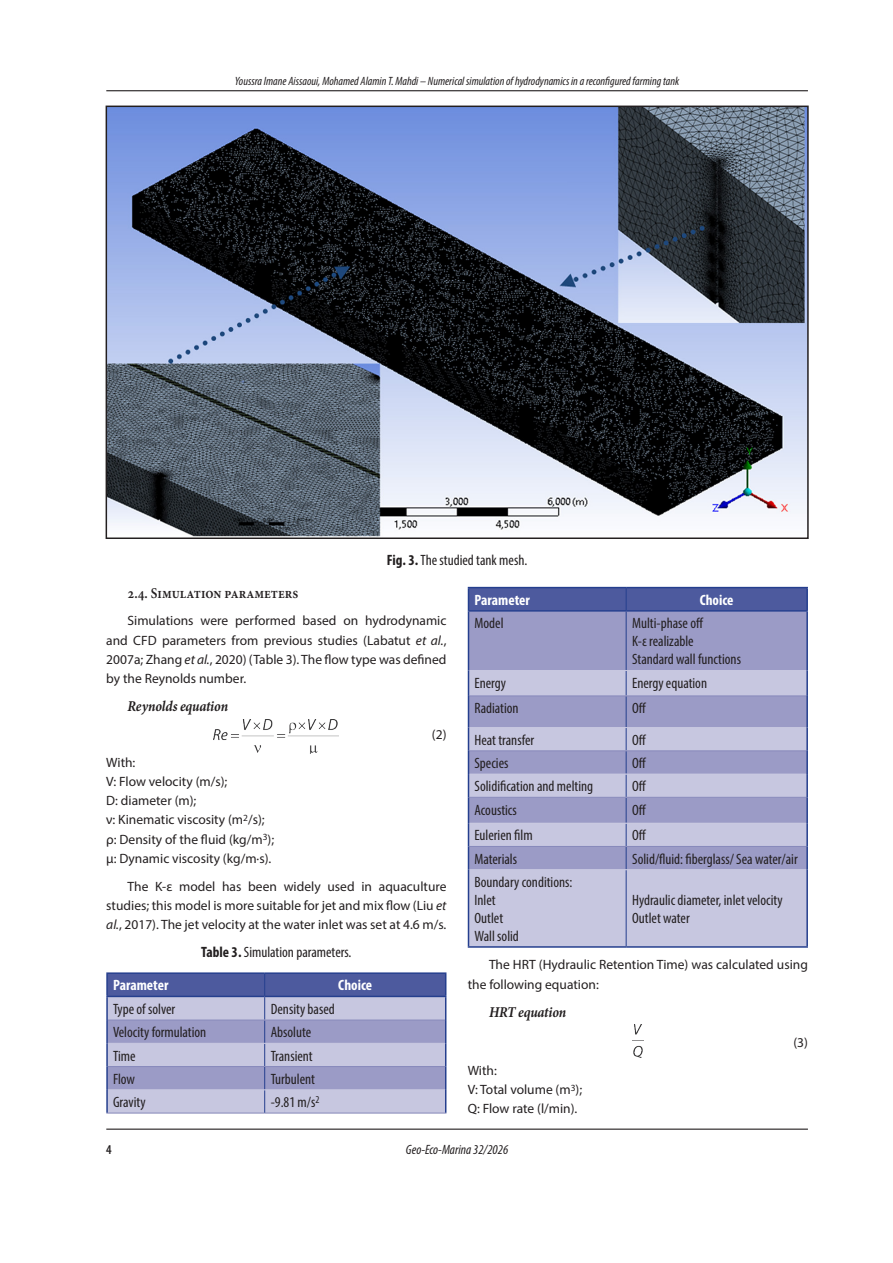
<style>
.page{position:relative;width:893px;height:1263px;background:#fff}
.page>*{position:absolute;margin:0;border:0;box-sizing:border-box;transform-origin:0 0}
.t1{font:condensed 15px/18px "Myriad Pro";color:#231f20}
.t2{font:700 condensed 15px "Myriad Pro";color:#fff}
.t3{font:italic 700 15px "Minion Pro";letter-spacing:-.01em;color:#231f20;scale:.9 1}
.t4{font:600 15px "Minion Pro";color:#231f20;scale:.9 1}
.t5{font:13.5px/19.2px "Myriad Pro";color:#231f20}
.t6{font:italic condensed 13.5px "Myriad Pro";color:#231f20}
.t7{font:600 condensed 13.5px "Myriad Pro";color:#231f20}
.t8{font:italic condensed 12px "Myriad Pro";color:#231f20}
.s1{font-weight:700}
.s2{font-style:italic}
</style>
<div class="page">
<hr style="left:106px;top:1128px;width:702px;height:2px;background:#231f20">
<hr style="left:106px;top:90px;width:702px;height:1px;background:#231f20">
<img style="left:214px;top:719px;width:125px;height:35px">
<hr style="left:106px;top:1113px;width:159px;height:1px;background:#8688ba">
<hr style="left:265px;top:1113px;width:181px;height:1px;background:#8688ba">
<hr style="left:106px;top:997px;width:2px;height:23px;background:#253f8e">
<hr style="left:106px;top:1020px;width:2px;height:23px;background:#253f8e">
<hr style="left:106px;top:1043px;width:2px;height:23px;background:#253f8e">
<hr style="left:106px;top:1066px;width:2px;height:24px;background:#253f8e">
<hr style="left:106px;top:1090px;width:2px;height:23px;background:#253f8e">
<hr style="left:106px;top:972px;width:159px;height:2px;background:#253f8e">
<hr style="left:106px;top:974px;width:2px;height:22px;background:#253f8e">
<hr style="left:265px;top:972px;width:181px;height:2px;background:#253f8e">
<svg style="left:107px;top:973px;width:339px;height:140px;background:#a2a4cb"></svg>
<hr style="left:106px;top:996px;width:159px;height:1px;background:#253f8e">
<hr style="left:265px;top:996px;width:181px;height:1px;background:#253f8e">
<div style="left:469px;top:612px;width:337px;height:58px;background:#9b9bc6"></div>
<svg style="left:469px;top:671px;width:337px;height:275px;background:#b5b5d5"></svg>
<hr style="left:626px;top:612px;width:1px;height:58px;background:#253f8e">
<svg style="left:626px;top:671px;width:1px;height:24px"></svg>
<hr style="left:626px;top:696px;width:1px;height:31px;background:#253f8e">
<svg style="left:626px;top:728px;width:1px;height:141px"></svg>
<hr style="left:626px;top:870px;width:1px;height:76px;background:#253f8e">
<hr style="left:469px;top:670px;width:157px;height:1px;background:#c7c7e0">
<hr style="left:626px;top:670px;width:180px;height:1px;background:#c7c7e0">
<hr style="left:469px;top:727px;width:157px;height:1px;background:#c7c7e0">
<hr style="left:626px;top:727px;width:180px;height:1px;background:#c7c7e0">
<hr style="left:469px;top:774px;width:157px;height:1px;background:#c7c7e0">
<hr style="left:626px;top:774px;width:180px;height:1px;background:#c7c7e0">
<hr style="left:469px;top:823px;width:157px;height:1px;background:#c7c7e0">
<hr style="left:626px;top:823px;width:180px;height:1px;background:#c7c7e0">
<hr style="left:469px;top:869px;width:157px;height:1px;background:#c7c7e0">
<hr style="left:626px;top:869px;width:180px;height:1px;background:#c7c7e0">
<hr style="left:469px;top:695px;width:157px;height:1px;background:#8688ba">
<hr style="left:626px;top:695px;width:180px;height:1px;background:#8688ba">
<hr style="left:469px;top:750px;width:157px;height:1px;background:#8688ba">
<hr style="left:626px;top:750px;width:180px;height:1px;background:#8688ba">
<hr style="left:469px;top:797px;width:157px;height:1px;background:#8688ba">
<hr style="left:626px;top:797px;width:180px;height:1px;background:#8688ba">
<hr style="left:469px;top:846px;width:157px;height:1px;background:#8688ba">
<hr style="left:626px;top:846px;width:180px;height:1px;background:#8688ba">
<hr style="left:468px;top:612px;width:1px;height:58px;background:#253f8e">
<hr style="left:806px;top:612px;width:2px;height:58px;background:#253f8e">
<svg style="left:468px;top:670px;width:1px;height:26px"></svg>
<hr style="left:806px;top:670px;width:2px;height:26px;background:#253f8e">
<hr style="left:468px;top:696px;width:1px;height:31px;background:#253f8e">
<hr style="left:806px;top:696px;width:2px;height:31px;background:#253f8e">
<hr style="left:806px;top:727px;width:2px;height:24px;background:#253f8e">
<hr style="left:806px;top:751px;width:2px;height:23px;background:#253f8e">
<hr style="left:806px;top:774px;width:2px;height:23px;background:#253f8e">
<hr style="left:806px;top:797px;width:2px;height:26px;background:#253f8e">
<hr style="left:806px;top:823px;width:2px;height:23px;background:#253f8e">
<svg style="left:468px;top:727px;width:1px;height:143px"></svg>
<hr style="left:806px;top:846px;width:2px;height:24px;background:#253f8e">
<hr style="left:468px;top:870px;width:1px;height:76px;background:#253f8e">
<hr style="left:806px;top:870px;width:2px;height:76px;background:#253f8e">
<hr style="left:468px;top:946px;width:158px;height:2px;background:#253f8e">
<hr style="left:626px;top:946px;width:182px;height:2px;background:#253f8e">
<hr style="left:468px;top:587px;width:158px;height:1px;background:#253f8e">
<div style="left:468px;top:588px;width:338px;height:22px;background:#4d5a9e"></div>
<hr style="left:626px;top:587px;width:182px;height:1px;background:#253f8e">
<hr style="left:806px;top:588px;width:2px;height:22px;background:#253f8e">
<hr style="left:468px;top:610px;width:158px;height:2px;background:#253f8e">
<hr style="left:626px;top:610px;width:182px;height:2px;background:#253f8e">
<img style="left:632px;top:1025px;width:12px;height:33px">
<img style="left:109px;top:109px;width:697px;height:427px">
<div style="left:106px;top:106px;width:703px;height:433px;border:2px solid #231f20"></div>
<p class="t8" style="left:235px;top:74px;width:446px">Youssra Imane Aissaoui, Mohamed Alamin T. Mahdi – Numerical simulation of hydrodynamics in a reconfigured farming tank</p>
<p class="t1" style="left:387px;top:551px;width:142px"><span class="s1">Fig. 3.</span> The studied tank mesh.</p>
<p class="t4" style="left:128px;top:583px;width:191px">2.4. Simulation parameters</p>
<p class="t5" style="left:106px;top:611px;width:342px;text-align:justify;text-indent:21px">Simulations were performed based on hydrodynamic and CFD parameters from previous studies (Labatut <span class="s2">et al.</span>, 2007a; Zhang <span class="s2">et al.</span>, 2020) (Table 3). The flow type was defined by the Reynolds number.</p>
<p class="t3" style="left:128px;top:696px;width:113px">Reynolds equation</p>
<p class="t5" style="left:432px;top:724px;width:16px">(2)</p>
<p class="t5" style="left:106px;top:752px;width:169px">With:<br>V: Flow velocity (m/s);<br>D: diameter (m);<br>ν: Kinematic viscosity (m<sup>2</sup>/s); ρ: Density of the fluid (kg/m<sup>3</sup>); μ: Dynamic viscosity (kg/m∙s).</p>
<p class="t5" style="left:106px;top:876px;width:342px;text-align:justify;text-indent:21px">The K-ε model has been widely used in aquaculture studies; this model is more suitable for jet and mix flow (Liu <span class="s2">et al.</span>, 2017). The jet velocity at the water inlet was set at 4.6 m/s.</p>
<p class="t1" style="left:201px;top:942px;width:152px"><span class="s1">Table 3.</span> Simulation parameters.</p>
<p class="t2" style="left:113px;top:976px;width:57px">Parameter</p>
<p class="t2" style="left:338px;top:976px;width:35px">Choice</p>
<p class="t1" style="left:113px;top:1000px;width:64px">Type of solver</p>
<p class="t1" style="left:271px;top:1000px;width:66px">Density based</p>
<p class="t1" style="left:113px;top:1023px;width:95px">Velocity formulation</p>
<p class="t1" style="left:271px;top:1023px;width:42px">Absolute</p>
<p class="t1" style="left:113px;top:1046px;width:24px">Time</p>
<p class="t1" style="left:271px;top:1046px;width:44px">Transient</p>
<p class="t1" style="left:113px;top:1070px;width:24px">Flow</p>
<p class="t1" style="left:271px;top:1070px;width:46px">Turbulent</p>
<p class="t1" style="left:113px;top:1093px;width:34px">Gravity</p>
<p class="t1" style="left:271px;top:1093px;width:50px">-9.81 m/s<sup>2</sup></p>
<p class="t2" style="left:474px;top:590px;width:57px">Parameter</p>
<p class="t2" style="left:700px;top:590px;width:35px">Choice</p>
<p class="t1" style="left:474px;top:614px;width:31px">Model</p>
<p class="t1" style="left:632px;top:614px;width:110px">Multi-phase off<br>K-ε realizable<br>Standard wall functions</p>
<p class="t1" style="left:474px;top:674px;width:33px">Energy</p>
<p class="t1" style="left:632px;top:674px;width:76px">Energy equation</p>
<p class="t1" style="left:474px;top:699px;width:46px">Radiation</p>
<p class="t1" style="left:632px;top:699px;width:16px">Off</p>
<p class="t1" style="left:474px;top:731px;width:61px">Heat transfer</p>
<p class="t1" style="left:632px;top:731px;width:16px">Off</p>
<p class="t1" style="left:474px;top:754px;width:35px">Species</p>
<p class="t1" style="left:632px;top:754px;width:16px">Off</p>
<p class="t1" style="left:474px;top:777px;width:120px">Solidification and melting</p>
<p class="t1" style="left:632px;top:777px;width:16px">Off</p>
<p class="t1" style="left:474px;top:800px;width:44px">Acoustics</p>
<p class="t1" style="left:632px;top:800px;width:16px">Off</p>
<p class="t1" style="left:474px;top:826px;width:60px">Eulerien film</p>
<p class="t1" style="left:632px;top:826px;width:16px">Off</p>
<p class="t1" style="left:474px;top:849px;width:44px">Materials</p>
<p class="t1" style="left:632px;top:849px;width:167px">Solid/fluid: fiberglass/ Sea water/air</p>
<p class="t1" style="left:474px;top:873px;width:99px">Boundary conditions:<br>Inlet<br>Outlet<br>Wall solid</p>
<p class="t1" style="left:632px;top:891px;width:152px">Hydraulic diameter, inlet velocity<br>Outlet water</p>
<p class="t5" style="left:468px;top:955px;width:342px;text-indent:21px">The HRT (Hydraulic Retention Time) was calculated using the following equation:</p>
<p class="t3" style="left:489px;top:1001px;width:87px">HRT equation</p>
<p class="t5" style="left:793px;top:1033px;width:16px">(3)</p>
<p class="t5" style="left:468px;top:1060px;width:116px">With:<br>V: Total volume (m<sup>3</sup>);<br>Q: Flow rate (l/min).</p>
<p class="t7" style="left:106px;top:1141px;width:7px">4</p>
<p class="t6" style="left:406px;top:1142px;width:104px">Geo-Eco-Marina 32/2026</p>
</div>
